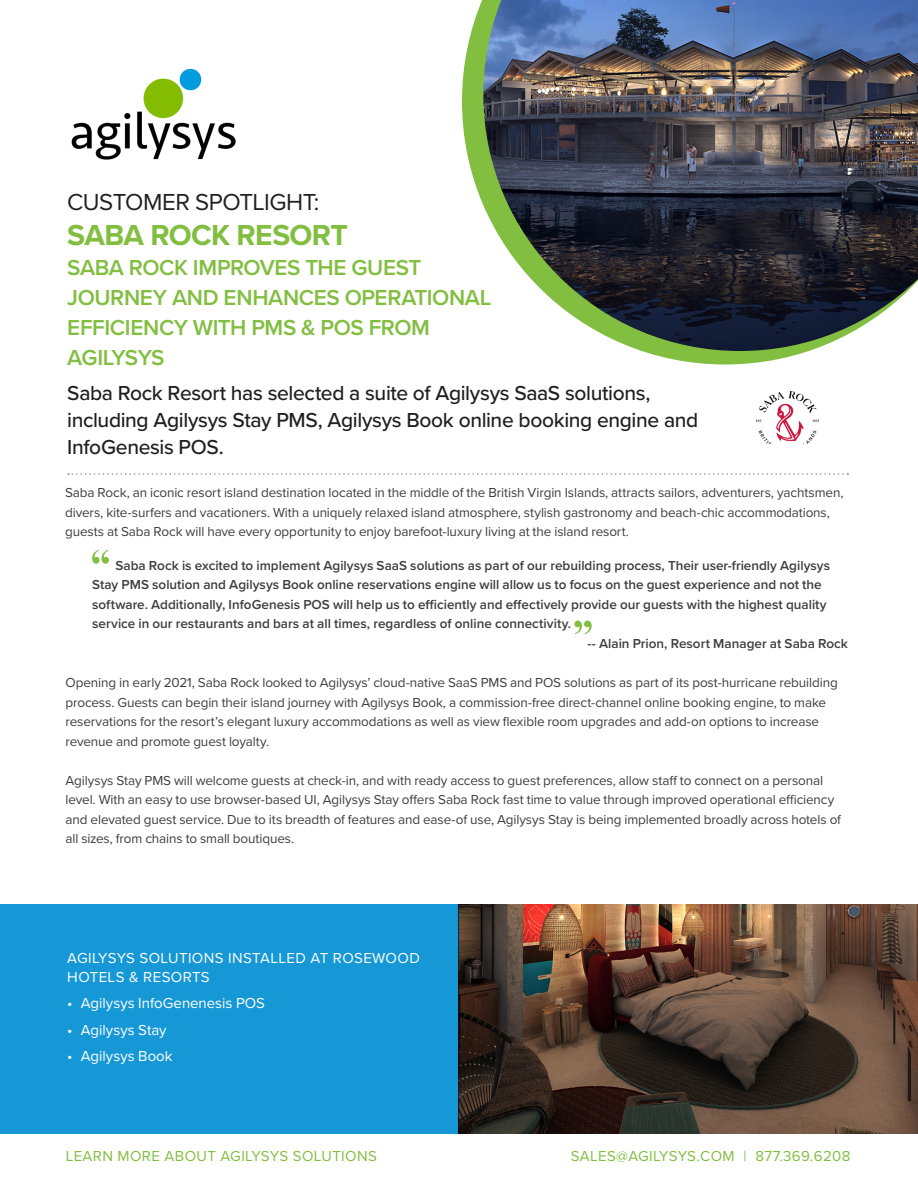
<style>
.page{position:relative;width:918px;height:1188px;background:#fff}
.page>*{position:absolute;margin:0;border:0;box-sizing:border-box;transform-origin:0 0}
.Document_Title{font:700 30px "Proxima Nova";letter-spacing:-.02em;color:#82be40}
.Document_Title-2{font:24px "Proxima Nova";letter-spacing:-.02em;color:#231f20}
.Document_Title-3{font:600 22.5px/30px "Proxima Nova";letter-spacing:-.015em;color:#82be40}
.Content_Header{font:500 21px/27px "Proxima Nova";letter-spacing:-.02em;color:#231f20}
.t1{font:15px "Proxima Nova";letter-spacing:.025em;color:#82be40}
.Solutions_Header{font:15px "Proxima Nova";letter-spacing:.005em;color:#fff}
.Solutions_Header-2{font:15px/19.5px "Proxima Nova";letter-spacing:.025em;color:#fff}
.Content_Text{font:13.5px/19.5px "Proxima Nova";letter-spacing:-.01em;color:#3e3e3f}
.Content_Text-2{font:600 13.5px/19.5px "Proxima Nova";color:#3e3e3f}
</style>
<div class="page">
<svg style="left:462px;top:0;width:347px;height:364px"></svg>
<img style="left:483px;top:0;width:435px;height:351px">
<img style="left:757px;top:391px;width:61px;height:53px">
<img style="left:459px;top:904px;width:459px;height:230px">
<svg style="left:68px;top:473px;width:780px;height:2px"></svg>
<div style="left:0;top:904px;width:459px;height:230px;background:#1798d6"></div>
<img style="left:71px;top:68px;width:165px;height:92px">
<svg style="left:92px;top:550px;width:17px;height:14px"></svg>
<svg style="left:574px;top:621px;width:18px;height:13px"></svg>
<p class="Document_Title-2" style="left:67px;top:184px;width:254px">CUSTOMER SPOTLIGHT:</p>
<p class="Document_Title" style="left:67px;top:212px;width:282px">SABA ROCK RESORT</p>
<p class="Document_Title-3" style="left:67px;top:252px;width:426px">SABA ROCK IMPROVES THE GUEST<br>JOURNEY AND ENHANCES OPERATIONAL<br>EFFICIENCY WITH PMS &amp; POS FROM<br>AGILYSYS</p>
<p class="Content_Header" style="left:67px;top:379px;width:633px">Saba Rock Resort has selected a suite of Agilysys SaaS solutions, including Agilysys Stay PMS, Agilysys Book online booking engine and<br>InfoGenesis POS.</p>
<p class="Content_Text" style="left:65px;top:483px;width:780px">Saba Rock, an iconic resort island destination located in the middle of the British Virgin Islands, attracts sailors, adventurers, yachtsmen, divers, kite-surfers and vacationers. With a uniquely relaxed island atmosphere, stylish gastronomy and beach-chic accommodations, guests at Saba Rock will have every opportunity to enjoy barefoot-luxury living at the island resort.</p>
<p class="Content_Text-2" style="left:92px;top:555px;width:739px;text-indent:23px">Saba Rock is excited to implement Agilysys SaaS solutions as part of our rebuilding process, Their user-friendly Agilysys Stay PMS solution and Agilysys Book online reservations engine will allow us to focus on the guest experience and not the software. Additionally, InfoGenesis POS will help us to efficiently and effectively provide our guests with the highest quality service in our restaurants and bars at all times, regardless of online connectivity.</p>
<p class="Content_Text-2" style="left:587px;top:633px;width:262px">-- Alain Prion, Resort Manager at Saba Rock</p>
<p class="Content_Text" style="left:66px;top:672px;width:774px">Opening in early 2021, Saba Rock looked to Agilysys’ cloud-native SaaS PMS and POS solutions as part of its post-hurricane rebuilding process. Guests can begin their island journey with Agilysys Book, a commission-free direct-channel online booking engine, to make reservations for the resort’s elegant luxury accommodations as well as view flexible room upgrades and add-on options to increase revenue and promote guest loyalty.</p>
<p class="Content_Text" style="left:66px;top:770px;width:777px">Agilysys Stay PMS will welcome guests at check-in, and with ready access to guest preferences, allow staff to connect on a personal level. With an easy to use browser-based UI, Agilysys Stay offers Saba Rock fast time to value through improved operational efficiency and elevated guest service. Due to its breadth of features and ease-of use, Agilysys Stay is being implemented broadly across hotels of all sizes, from chains to small boutiques.</p>
<p class="Solutions_Header-2" style="left:67px;top:947px;width:354px">AGILYSYS SOLUTIONS INSTALLED AT ROSEWOOD<br>HOTELS &amp; RESORTS</p>
<p class="Solutions_Header" style="left:67px;top:992px;width:199px">• Agilysys InfoGenenesis POS</p>
<p class="Solutions_Header" style="left:67px;top:1019px;width:101px">• Agilysys Stay</p>
<p class="Solutions_Header" style="left:67px;top:1045px;width:107px">• Agilysys Book</p>
<p class="t1" style="left:66px;top:1145px;width:313px">LEARN MORE ABOUT AGILYSYS SOLUTIONS</p>
<p class="t1" style="left:571px;top:1145px;width:281px">SALES@AGILYSYS.COM | 877.369.6208</p>
</div>
